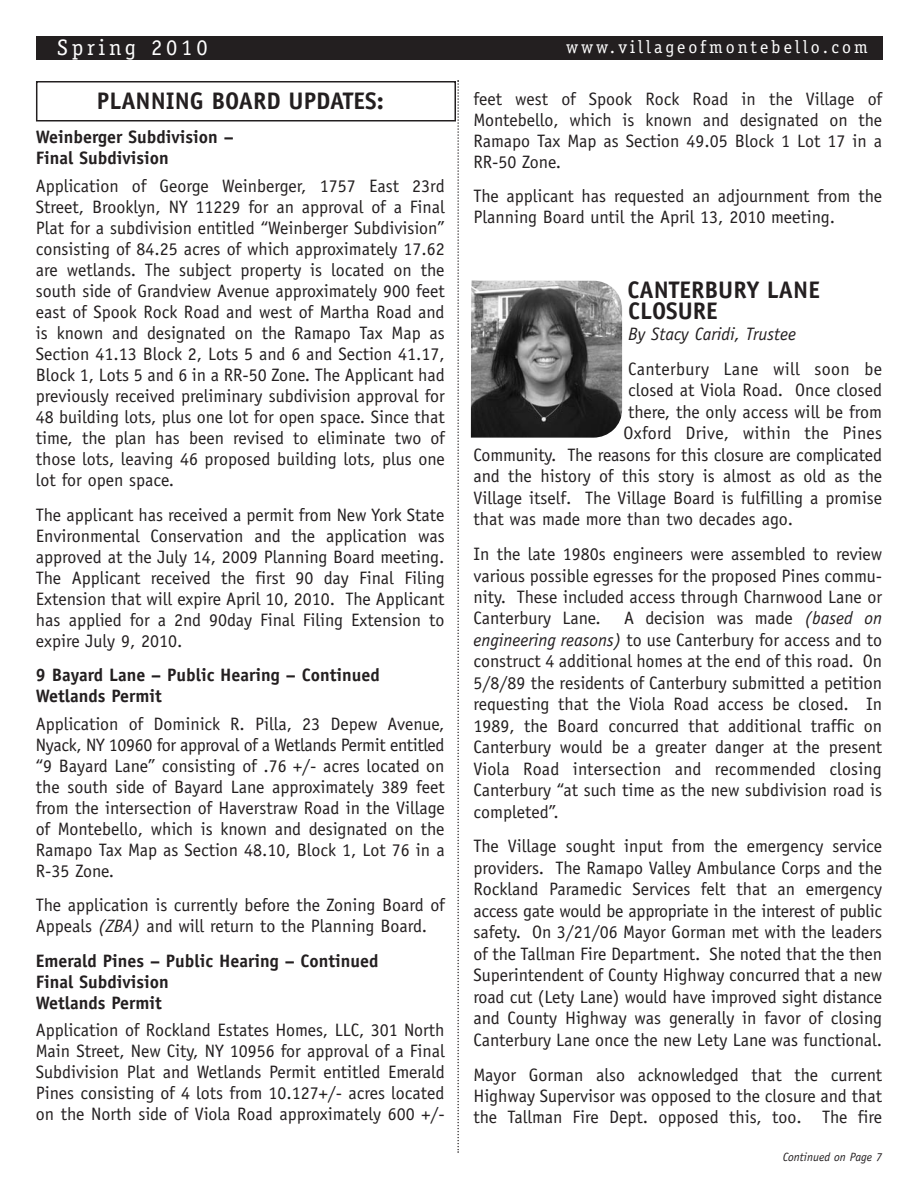
<style>
.page{position:relative;width:918px;height:1188px;background:#fff}
.page>*{position:absolute;margin:0;border:0;box-sizing:border-box;transform-origin:0 0}
.t1{font:700 24px/21px "Officina Sans";color:#231f20}
.t2{font:22.5px "Officina Serif";letter-spacing:.17em;color:#fff}
.t3{font:18px/21px "Officina Sans";color:#231f20;text-align:justify}
.t4{font:700 18px/21px "Officina Sans";color:#231f20}
.t5{font:18px "Officina Sans";letter-spacing:.02em;color:#231f20}
.t6{font:18px "Officina Serif";letter-spacing:.17em;color:#fff}
.t7{font:italic 18px "Officina Sans";color:#231f20}
.t8{font:italic 12px "Officina Sans";color:#231f20}
.s1{font-style:italic}
</style>
<div class="page">
<div style="left:36px;top:36px;width:846px;height:24px;background:#231f20"></div>
<svg style="left:457px;top:80px;width:2px;height:1073px"></svg>
<img style="left:471px;top:280px;width:151px;height:158px">
<div style="left:36px;top:81px;width:420px;height:41px;border:2px solid #231f20"></div>
<p class="t2" style="left:57px;top:34px;width:152px">Spring 2010</p>
<p class="t6" style="left:566px;top:37px;width:303px">www.villageofmontebello.com</p>
<h1 class="t1" style="left:97px;top:92px;width:288px">PLANNING BOARD UPDATES:</h1>
<p class="t4" style="left:36px;top:128px;width:199px">Weinberger Subdivision –<br>Final Subdivision</p>
<p class="t3" style="left:36px;top:177px;width:410px">Application of George Weinberger, 1757 East 23rd Street, Brooklyn, NY 11229 for an approval of a Final Plat for a subdivision entitled “Weinberger Subdivision” consisting of 84.25 acres of which approximately 17.62 are wetlands. The subject property is located on the south side of Grandview Avenue approximately 900 feet east of Spook Rock Road and west of Martha Road and is known and designated on the Ramapo Tax Map as Section 41.13 Block 2, Lots 5 and 6 and Section 41.17, Block 1, Lots 5 and 6 in a RR-50 Zone. The Applicant had previously received preliminary subdivision approval for 48 building lots, plus one lot for open space. Since that time, the plan has been revised to eliminate two of those lots, leaving 46 proposed building lots, plus one lot for open space.</p>
<p class="t3" style="left:36px;top:506px;width:410px">The applicant has received a permit from New York State Environmental Conservation and the application was approved at the July 14, 2009 Planning Board meeting.<br>The Applicant received the first 90 day Final Filing Extension that will expire April 10, 2010. The Applicant has applied for a 2nd 90day Final Filing Extension to expire July 9, 2010.</p>
<p class="t4" style="left:36px;top:666px;width:345px">9 Bayard Lane – Public Hearing – Continued<br>Wetlands Permit</p>
<p class="t3" style="left:36px;top:715px;width:410px">Application of Dominick R. Pilla, 23 Depew Avenue, Nyack, NY 10960 for approval of a Wetlands Permit entitled “9 Bayard Lane” consisting of .76 +/- acres located on the south side of Bayard Lane approximately 389 feet from the intersection of Haverstraw Road in the Village of Montebello, which is known and designated on the Ramapo Tax Map as Section 48.10, Block 1, Lot 76 in a R-35 Zone.</p>
<p class="t3" style="left:36px;top:896px;width:410px">The application is currently before the Zoning Board of<br>Appeals <span class="s1">(ZBA)</span> and will return to the Planning Board.</p>
<p class="t4" style="left:36px;top:952px;width:344px">Emerald Pines – Public Hearing – Continued<br>Final Subdivision<br>Wetlands Permit</p>
<p class="t3" style="left:36px;top:1021px;width:410px">Application of Rockland Estates Homes, LLC, 301 North Main Street, New City, NY 10956 for approval of a Final Subdivision Plat and Wetlands Permit entitled Emerald Pines consisting of 4 lots from 10.127+/- acres located on the North side of Viola Road approximately 600 +/-</p>
<p class="t3" style="left:473px;top:89px;width:410px">feet west of Spook Rock Road in the Village of Montebello, which is known and designated on the Ramapo Tax Map as Section 49.05 Block 1 Lot 17 in a RR-50 Zone.</p>
<p class="t3" style="left:473px;top:187px;width:410px">The applicant has requested an adjournment from the<br>Planning Board until the April 13, 2010 meeting.</p>
<h1 class="t1" style="left:628px;top:281px;width:194px">CANTERBURY LANE<br>CLOSURE</h1>
<p class="t7" style="left:628px;top:327px;width:170px">By Stacy Caridi, Trustee</p>
<p class="t5" style="left:628px;top:362px;width:256px">Canterbury Lane will soon be</p>
<p class="t3" style="left:628px;top:381px;width:256px">closed at Viola Road. Once closed</p>
<p class="t3" style="left:628px;top:403px;width:255px">there, the only access will be from</p>
<p class="t5" style="left:624px;top:426px;width:260px">Oxford Drive, within the Pines</p>
<p class="t3" style="left:473px;top:446px;width:410px">Community. The reasons for this closure are complicated</p>
<p class="t3" style="left:473px;top:467px;width:410px">and the history of this story is almost as old as the</p>
<p class="t3" style="left:473px;top:489px;width:410px">Village itself. The Village Board is fulfilling a promise</p>
<p class="t3" style="left:473px;top:510px;width:321px">that was made more than two decades ago.</p>
<p class="t3" style="left:473px;top:545px;width:410px;line-height:21.5px">In the late 1980s engineers were assembled to review various possible egresses for the proposed Pines commu&shy;nity. These included access through Charnwood Lane or Canterbury Lane.</p>
<p class="t3" style="left:473px;top:609px;width:410px;line-height:21.5px;text-indent:151px">A decision was made <span class="s1">(based on engineering reasons)</span> to use Canterbury for access and to construct 4 additional homes at the end of this road. On 5/8/89 the residents of Canterbury submitted a petition requesting that the Viola Road access be closed. In 1989, the Board concurred that additional traffic on Canterbury would be a greater danger at the present Viola Road intersection and recommended closing Canterbury “at such time as the new subdivision road is completed”.</p>
<p class="t3" style="left:473px;top:837px;width:410px;line-height:21.5px">The Village sought input from the emergency service providers. The Ramapo Valley Ambulance Corps and the Rockland Paramedic Services felt that an emergency access gate would be appropriate in the interest of public safety. On 3/21/06 Mayor Gorman met with the leaders of the Tallman Fire Department. She noted that the then Superintendent of County Highway concurred that a new road cut (Lety Lane) would have improved sight distance and County Highway was generally in favor of closing Canterbury Lane once the new Lety Lane was functional.</p>
<p class="t3" style="left:473px;top:1065px;width:410px;line-height:21.5px">Mayor Gorman also acknowledged that the current Highway Supervisor was opposed to the closure and that the Tallman Fire Dept. opposed this, too. The fire</p>
<p class="t8" style="left:783px;top:1152px;width:101px">Continued on Page 7</p>
</div>
